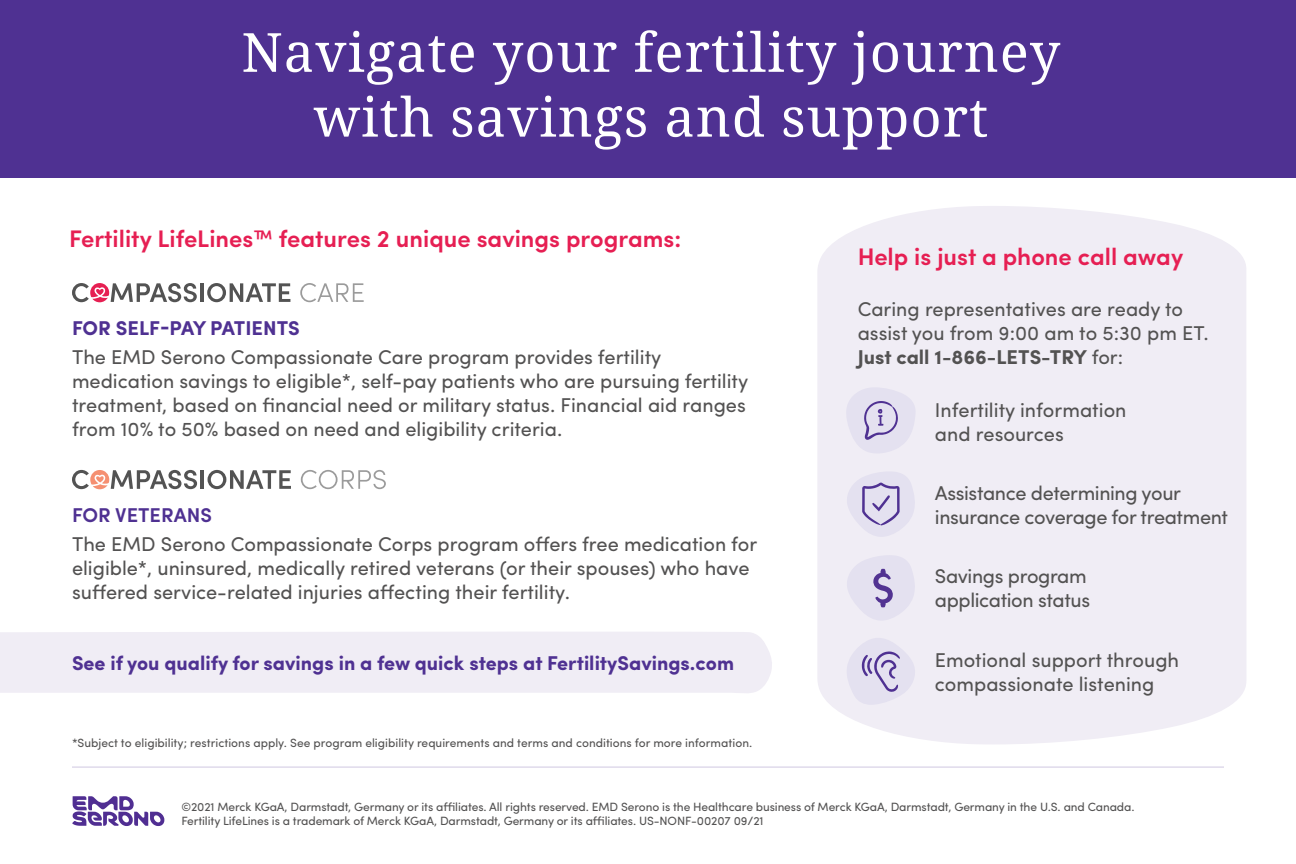
<style>
.page{position:relative;width:1296px;height:864px;background:#fff}
.page>*{position:absolute;margin:0;border:0;box-sizing:border-box;transform-origin:0 0}
.t1{font:54px/64.8px "Droid Serif";letter-spacing:.02em;color:#fff;text-align:center}
.t2{font:600 24px "Sofia Pro";color:#e61f53}
.t3{font:20px/24px "Sofia Pro";color:#535252}
.t4{font:20px/24px "Sofia Pro";letter-spacing:-.02em;color:#535252}
.t5{font:700 20px "Sofia Pro";color:#4f3192}
.t6{font:600 20px "Sofia Pro";color:#4f3192}
.t7{font:12px/14.4px "Sofia Pro";letter-spacing:-.01em;color:#535252}
.s1{font-weight:700}
</style>
<div class="page">
<div style="left:817px;top:206px;width:429px;height:538px;background:#f0edf5"></div>
<div style="left:0;top:0;width:1296px;height:177px;background:#4f3192"></div>
<hr style="left:201px;top:470px;width:3px;height:19px;background:#535353">
<svg style="left:208px;top:470px;width:83px;height:19px"></svg>
<svg style="left:301px;top:470px;width:85px;height:19px"></svg>
<svg style="left:72px;top:470px;width:125px;height:19px"></svg>
<hr style="left:200px;top:283px;width:4px;height:19px;background:#535353">
<svg style="left:207px;top:283px;width:83px;height:19px"></svg>
<svg style="left:300px;top:283px;width:64px;height:19px"></svg>
<svg style="left:72px;top:283px;width:125px;height:19px"></svg>
<svg style="left:72px;top:796px;width:92px;height:30px"></svg>
<div style="left:0;top:632px;width:772px;height:61px;background:#f0edf5"></div>
<hr style="left:72px;top:767px;width:1152px;height:1px;background:#cfc7e1">
<svg style="left:846px;top:638px;width:72px;height:67px;background:#dcd7ea"></svg>
<svg style="left:845px;top:387px;width:71px;height:66px;background:#ddd9eb"></svg>
<svg style="left:845px;top:471px;width:71px;height:66px;background:#dbd6e9"></svg>
<svg style="left:845px;top:555px;width:71px;height:66px;background:#ddd8eb"></svg>
<p class="t1" style="left:241px;top:19px;width:820px">Navigate your fertility journey with savings and support</p>
<p class="t2" style="left:69px;top:220px;width:614px">Fertility LifeLines™ features 2 unique savings programs:</p>
<p class="t5" style="left:72px;top:313px;width:229px">FOR SELF-PAY PATIENTS</p>
<p class="t3" style="left:72px;top:343px;width:678px">The EMD Serono Compassionate Care program provides fertility medication savings to eligible*, self-pay patients who are pursuing fertility treatment, based on financial need or military status. Financial aid ranges from 10% to 50% based on need and eligibility criteria.</p>
<p class="t6" style="left:72px;top:500px;width:141px">FOR VETERANS</p>
<p class="t3" style="left:72px;top:530px;width:687px">The EMD Serono Compassionate Corps program offers free medication for eligible*, uninsured, medically retired veterans (or their spouses) who have suffered service-related injuries affecting their fertility.</p>
<p class="t5" style="left:72px;top:648px;width:664px">See if you qualify for savings in a few quick steps at FertilitySavings.com</p>
<p class="t7" style="left:72px;top:735px;width:682px">*Subject to eligibility; restrictions apply. See program eligibility requirements and terms and conditions for more information.</p>
<p class="t2" style="left:858px;top:238px;width:327px">Help is just a phone call away</p>
<p class="t3" style="left:858px;top:296px;width:353px">Caring representatives are ready to assist you from 9:00 am to 5:30 pm ET.<br><span class="s1">Just call 1-866-LETS-TRY</span> for:</p>
<p class="t3" style="left:935px;top:397px;width:193px">Infertility information and resources</p>
<p class="t4" style="left:935px;top:479px;width:295px">Assistance determining your insurance coverage for treatment</p>
<p class="t4" style="left:935px;top:563px;width:157px">Savings program application status</p>
<p class="t3" style="left:935px;top:646px;width:246px">Emotional support through compassionate listening</p>
<p class="t7" style="left:181px;top:798px;width:955px">©2021 Merck KGaA, Darmstadt, Germany or its affiliates. All rights reserved. EMD Serono is the Healthcare business of Merck KGaA, Darmstadt, Germany in the U.S. and Canada.<br>Fertility LifeLines is a trademark of Merck KGaA, Darmstadt, Germany or its affiliates. US-NONF-00207 09/21</p>
</div>
